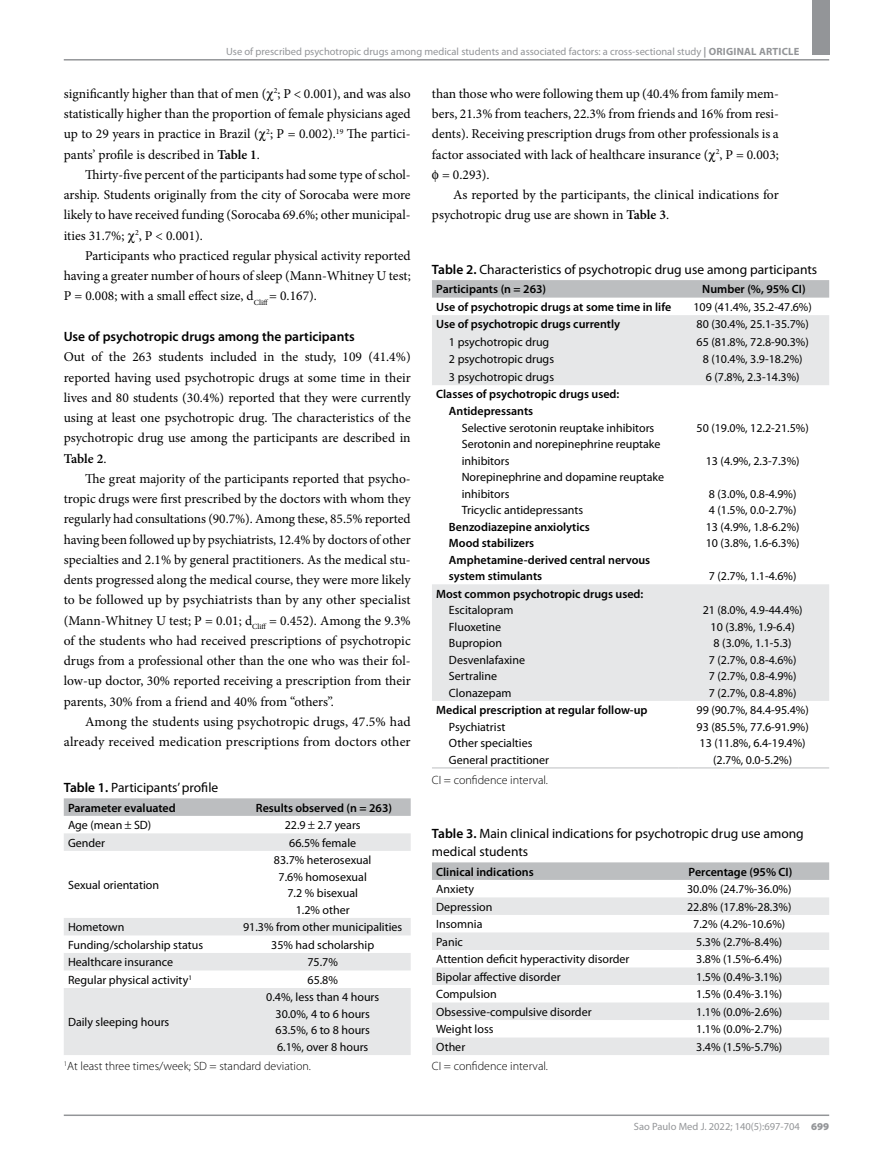
<style>
.page{position:relative;width:893px;height:1170px;background:#fff}
.page>*{position:absolute;margin:0;border:0;box-sizing:border-box;transform-origin:0 0}
.t1{font:13.5px/20.2px "Minion Pro";color:#000;text-align:justify}
.t2{font:13.5px/18px "Myriad Pro";color:#000}
.t3{font:600 13.5px "Myriad Pro";color:#000}
.t4{font:12px/16.5px "Myriad Pro";color:#000;text-align:center}
.t5{font:600 12px/16.5px "Myriad Pro";color:#000}
.t6{font:300 12px "Myriad Pro";color:#000}
.t7{font:10.5px "Myriad Pro";color:#939598}
.s1{font-weight:700}
.s2{font-weight:600}
.s3{font-weight:900}
</style>
<div class="page">
<div style="left:812px;top:0;width:17px;height:55px;background:#939598"></div>
<hr style="left:64px;top:59px;width:765px;height:2px;background:#939598">
<hr style="left:64px;top:1114px;width:765px;height:1px;background:#939598">
<div style="left:64px;top:798px;width:347px;height:17px;background:#bcbec0"></div>
<svg style="left:64px;top:833px;width:347px;height:221px;fill:#e6e7e8"></svg>
<div style="left:432px;top:280px;width:397px;height:17px;background:#bcbec0"></div>
<svg style="left:432px;top:315px;width:397px;height:385px"></svg>
<hr style="left:432px;top:767px;width:247px;height:1px;background:#bcbec0">
<hr style="left:679px;top:767px;width:150px;height:1px;background:#bcbec0">
<div style="left:432px;top:862px;width:397px;height:17px;background:#bcbec0"></div>
<svg style="left:432px;top:897px;width:397px;height:157px;fill:#e6e7e8"></svg>
<p class="t7" style="left:226px;top:45px;width:575px">Use of prescribed psychotropic drugs among medical students and associated factors: a cross-sectional study <span class="s1">| ORIGINAL ARTICLE</span></p>
<p class="t1" style="left:64px;top:83px;width:348px">significantly higher than that of men ( <sup>2</sup>; P &lt; 0.001), and was also statistically higher than the proportion of female physicians aged up to 29 years in practice in Brazil ( <sup>2</sup>; P = 0.002).<sup>19</sup> The partici&shy;pants’ profile is described in <span class="s2">Table 1</span>.</p>
<p class="t1" style="left:64px;top:164px;width:348px;text-indent:21px">Thirty-five percent of the participants had some type of schol&shy;arship. Students originally from the city of Sorocaba were more likely to have received funding (Sorocaba 69.6%; other municipal&shy;ities 31.7%; <sup>2</sup>, P &lt; 0.001).</p>
<p class="t1" style="left:64px;top:245px;width:348px;text-indent:21px">Participants who practiced regular physical activity reported having a greater number of hours of sleep (Mann-Whitney U test; P = 0.008; with a small effect size, d<sub>Cliff</sub>= 0.167).</p>
<p class="t3" style="left:64px;top:328px;width:292px">Use of psychotropic drugs among the participants</p>
<p class="t1" style="left:64px;top:347px;width:348px">Out of the 263 students included in the study, 109 (41.4%) reported having used psychotropic drugs at some time in their lives and 80 students (30.4%) reported that they were currently using at least one psychotropic drug. The characteristics of the psychotropic drug use among the participants are described in <span class="s2">Table 2</span>.</p>
<p class="t1" style="left:64px;top:468px;width:348px;text-indent:21px">The great majority of the participants reported that psycho&shy;tropic drugs were first prescribed by the doctors with whom they regularly had consultations (90.7%). Among these, 85.5% reported having been followed up by psychiatrists, 12.4% by doctors of other specialties and 2.1% by general practitioners. As the medical stu&shy;dents progressed along the medical course, they were more likely to be followed up by psychiatrists than by any other specialist (Mann-Whitney U test; P = 0.01; d<sub>Cliff</sub> = 0.452). Among the 9.3% of the students who had received prescriptions of psychotropic drugs from a professional other than the one who was their fol&shy;low-up doctor, 30% reported receiving a prescription from their parents, 30% from a friend and 40% from “others”.</p>
<p class="t1" style="left:64px;top:711px;width:348px;text-align:right">Among the students using psychotropic drugs, 47.5% had already received medication prescriptions from doctors other</p>
<p class="t2" style="left:64px;top:778px;width:156px"><span class="s2">Table 1.</span> Participants’ profile</p>
<p class="t5" style="left:68px;top:799px;width:109px">Parameter evaluated</p>
<p class="t5" style="left:256px;top:799px;width:138px">Results observed (n = 263)</p>
<p class="t4" style="left:68px;top:816px;width:85px">Age (mean SD)</p>
<p class="t4" style="left:285px;top:816px;width:77px">22.9 2.7 years</p>
<p class="t4" style="left:68px;top:834px;width:39px">Gender</p>
<p class="t4" style="left:289px;top:834px;width:68px">66.5% female</p>
<p class="t4" style="left:68px;top:876px;width:93px">Sexual orientation</p>
<p class="t4" style="left:274px;top:851px;width:99px">83.7% heterosexual<br>7.6% homosexual<br>7.2 % bisexual<br>1.2% other</p>
<p class="t4" style="left:68px;top:918px;width:58px">Hometown</p>
<p class="t4" style="left:243px;top:918px;width:161px">91.3% from other municipalities</p>
<p class="t4" style="left:68px;top:936px;width:137px">Funding/scholarship status</p>
<p class="t4" style="left:271px;top:936px;width:105px">35% had scholarship</p>
<p class="t4" style="left:68px;top:953px;width:107px">Healthcare insurance</p>
<p class="t4" style="left:307px;top:953px;width:32px">75.7%</p>
<p class="t4" style="left:68px;top:971px;width:125px">Regular physical activity<sup>1</sup></p>
<p class="t4" style="left:307px;top:971px;width:32px">65.8%</p>
<p class="t4" style="left:68px;top:1013px;width:103px">Daily sleeping hours</p>
<p class="t4" style="left:266px;top:988px;width:115px">0.4%, less than 4 hours<br>30.0%, 4 to 6 hours<br>63.5%, 6 to 8 hours<br>6.1%, over 8 hours</p>
<p class="t6" style="left:64px;top:1059px;width:249px"><sup>1</sup>At least three times/week; SD = standard deviation.</p>
<p class="t1" style="left:432px;top:83px;width:348px">than those who were following them up (40.4% from family mem-</p>
<p class="t1" style="left:432px;top:104px;width:348px">bers, 21.3% from teachers, 22.3% from friends and 16% from resi-</p>
<p class="t1" style="left:432px;top:124px;width:348px">dents). Receiving prescription drugs from other professionals is a</p>
<p class="t1" style="left:432px;top:144px;width:348px">factor associated with lack of healthcare insurance ( <sup>2</sup>, P = 0.003;</p>
<p class="t1" style="left:442px;top:164px;width:49px">= 0.293).</p>
<p class="t1" style="left:453px;top:185px;width:327px">As reported by the participants, the clinical indications for</p>
<p class="t1" style="left:432px;top:205px;width:239px">psychotropic drug use are shown in <span class="s2">Table 3</span>.</p>
<p class="t2" style="left:432px;top:260px;width:387px"><span class="s2">Table 2.</span> Characteristics of psychotropic drug use among participants</p>
<p class="t5" style="left:436px;top:281px;width:111px">Participants (n = 263)</p>
<p class="t5" style="left:702px;top:281px;width:105px">Number (%, 95% CI)</p>
<p class="t5" style="left:436px;top:298px;width:237px">Use of psychotropic drugs at some time in life</p>
<p class="t4" style="left:693px;top:298px;width:120px">109 (41.4%, 35.2-47.6%)</p>
<p class="t5" style="left:436px;top:316px;width:186px">Use of psychotropic drugs currently</p>
<p class="t4" style="left:696px;top:316px;width:114px">80 (30.4%, 25.1-35.7%)</p>
<p class="t4" style="left:449px;top:333px;width:102px">1 psychotropic drug</p>
<p class="t4" style="left:696px;top:333px;width:114px">65 (81.8%, 72.8-90.3%)</p>
<p class="t4" style="left:449px;top:351px;width:107px">2 psychotropic drugs</p>
<p class="t4" style="left:703px;top:351px;width:101px">8 (10.4%, 3.9-18.2%)</p>
<p class="t4" style="left:449px;top:368px;width:107px">3 psychotropic drugs</p>
<p class="t4" style="left:706px;top:368px;width:95px">6 (7.8%, 2.3-14.3%)</p>
<p class="t5" style="left:449px;top:386px;width:172px;text-indent:-13px">Classes of psychotropic drugs used:<br>Antidepressants</p>
<p class="t4" style="left:462px;top:419px;width:204px;text-align:left">Selective serotonin reuptake inhibitors<br>Serotonin and norepinephrine reuptake inhibitors<br>Norepinephrine and dopamine reuptake inhibitors<br>Tricyclic antidepressants</p>
<p class="t5" style="left:449px;top:518px;width:203px">Benzodiazepine anxiolytics<br>Mood stabilizers<br>Amphetamine-derived central nervous system stimulants</p>
<p class="t4" style="left:696px;top:419px;width:114px">50 (19.0%, 12.2-21.5%)</p>
<p class="t4" style="left:706px;top:452px;width:95px">13 (4.9%, 2.3-7.3%)</p>
<p class="t4" style="left:706px;top:485px;width:95px;text-align:left">8 (3.0%, 0.8-4.9%)<br>4 (1.5%, 0.0-2.7%)<br>13 (4.9%, 1.8-6.2%)<br>10 (3.8%, 1.6-6.3%)</p>
<p class="t4" style="left:709px;top:567px;width:89px">7 (2.7%, 1.1-4.6%)</p>
<p class="t5" style="left:436px;top:585px;width:209px">Most common psychotropic drugs used:</p>
<p class="t4" style="left:449px;top:601px;width:78px;text-align:left">Escitalopram<br>Fluoxetine<br>Bupropion<br>Desvenlafaxine<br>Sertraline<br>Clonazepam</p>
<p class="t4" style="left:703px;top:601px;width:101px">21 (8.0%, 4.9-44.4%)<br>10 (3.8%, 1.9-6.4)<br>8 (3.0%, 1.1-5.3)<br>7 (2.7%, 0.8-4.6%)<br>7 (2.7%, 0.8-4.9%)<br>7 (2.7%, 0.8-4.8%)</p>
<p class="t5" style="left:436px;top:701px;width:213px">Medical prescription at regular follow-up</p>
<p class="t4" style="left:449px;top:718px;width:102px;text-align:left">Psychiatrist<br>Other specialties<br>General practitioner</p>
<p class="t4" style="left:696px;top:701px;width:114px">99 (90.7%, 84.4-95.4%)<br>93 (85.5%, 77.6-91.9%)<br>13 (11.8%, 6.4-19.4%) (2.7%, 0.0-5.2%)</p>
<p class="t6" style="left:432px;top:772px;width:118px">CI = confidence interval.</p>
<p class="t2" style="left:432px;top:824px;width:373px"><span class="s2">Table 3.</span> Main clinical indications for psychotropic drug use among medical students</p>
<p class="t5" style="left:436px;top:863px;width:99px">Clinical indications</p>
<p class="t5" style="left:689px;top:863px;width:105px">Percentage (95% CI)</p>
<p class="t4" style="left:436px;top:880px;width:40px">Anxiety</p>
<p class="t4" style="left:687px;top:880px;width:106px">30.0% (24.7%-36.0%)</p>
<p class="t4" style="left:436px;top:898px;width:58px">Depression</p>
<p class="t4" style="left:687px;top:898px;width:106px">22.8% (17.8%-28.3%)</p>
<p class="t4" style="left:436px;top:915px;width:48px">Insomnia</p>
<p class="t4" style="left:693px;top:915px;width:94px">7.2% (4.2%-10.6%)</p>
<p class="t4" style="left:436px;top:933px;width:28px">Panic</p>
<p class="t4" style="left:696px;top:933px;width:87px">5.3% (2.7%-8.4%)</p>
<p class="t4" style="left:436px;top:950px;width:195px">Attention deficit hyperactivity disorder</p>
<p class="t4" style="left:696px;top:950px;width:87px">3.8% (1.5%-6.4%)</p>
<p class="t4" style="left:436px;top:968px;width:126px">Bipolar affective disorder</p>
<p class="t4" style="left:696px;top:968px;width:87px">1.5% (0.4%-3.1%)</p>
<p class="t4" style="left:436px;top:985px;width:62px">Compulsion</p>
<p class="t4" style="left:696px;top:985px;width:87px">1.5% (0.4%-3.1%)</p>
<p class="t4" style="left:436px;top:1003px;width:157px">Obsessive-compulsive disorder</p>
<p class="t4" style="left:696px;top:1003px;width:87px">1.1% (0.0%-2.6%)</p>
<p class="t4" style="left:436px;top:1020px;width:59px">Weight loss</p>
<p class="t4" style="left:696px;top:1020px;width:87px">1.1% (0.0%-2.7%)</p>
<p class="t4" style="left:436px;top:1038px;width:31px">Other</p>
<p class="t4" style="left:696px;top:1038px;width:87px">3.4% (1.5%-5.7%)</p>
<p class="t6" style="left:432px;top:1059px;width:117px">CI = confidence interval.</p>
<p class="t7" style="left:634px;top:1119px;width:197px">Sao Paulo Med J. 2022; 140(5):697-704 <span class="s3">699</span></p>
</div>
